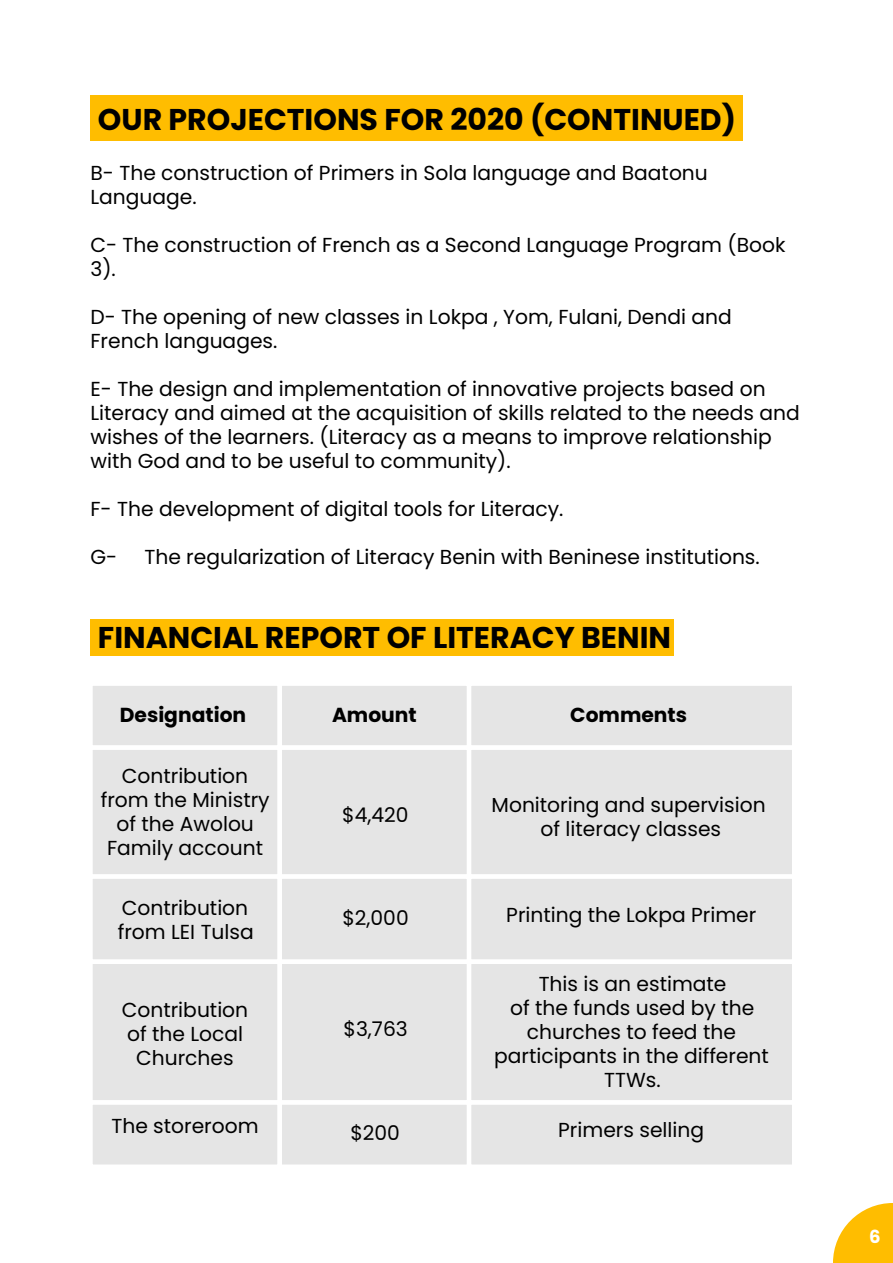
<style>
.page{position:relative;width:893px;height:1263px;background:#fff}
.page>*{position:absolute;margin:0;border:0;box-sizing:border-box;transform-origin:0 0}
.t1{font:700 30px "Poppins";color:#000}
.t2{font:20.25px/24px "Poppins";color:#000}
.t3{font:700 20.25px "Poppins";color:#000}
.t4{font:700 18px "Poppins";color:#fff}
</style>
<div class="page">
<div style="left:88px;top:681px;width:194px;height:69px;background:#e5e5e5;border:4px solid #fff"></div>
<div style="left:88px;top:745px;width:194px;height:134px;background:#e5e5e5;border:4px solid #fff"></div>
<div style="left:277px;top:681px;width:194px;height:69px;background:#e5e5e5;border:4px solid #fff"></div>
<div style="left:277px;top:745px;width:194px;height:134px;background:#e5e5e5;border:4px solid #fff"></div>
<div style="left:467px;top:681px;width:329px;height:69px;background:#e5e5e5;border:4px solid #fff"></div>
<div style="left:467px;top:745px;width:329px;height:134px;background:#e5e5e5;border:4px solid #fff"></div>
<div style="left:88px;top:874px;width:194px;height:90px;background:#e5e5e5;border:4px solid #fff"></div>
<div style="left:277px;top:874px;width:194px;height:90px;background:#e5e5e5;border:4px solid #fff"></div>
<div style="left:467px;top:874px;width:329px;height:90px;background:#e5e5e5;border:4px solid #fff"></div>
<div style="left:88px;top:1100px;width:194px;height:69px;background:#e5e5e5;border:4px solid #fff"></div>
<div style="left:277px;top:1100px;width:194px;height:69px;background:#e5e5e5;border:4px solid #fff"></div>
<div style="left:467px;top:1100px;width:329px;height:69px;background:#e5e5e5;border:4px solid #fff"></div>
<div style="left:88px;top:959px;width:194px;height:145px;background:#e5e5e5;border:4px solid #fff"></div>
<div style="left:277px;top:959px;width:194px;height:145px;background:#e5e5e5;border:4px solid #fff"></div>
<div style="left:467px;top:959px;width:329px;height:145px;background:#e5e5e5;border:4px solid #fff"></div>
<svg style="left:833px;top:1203px;width:60px;height:60px"></svg>
<div style="left:90px;top:620px;width:584px;height:36px;background:#ffbd00"></div>
<div style="left:90px;top:95px;width:653px;height:46px;background:#ffbd00"></div>
<h1 class="t1" style="left:98px;top:102px;width:640px">OUR PROJECTIONS FOR 2020 (CONTINUED)</h1>
<p class="t2" style="left:90px;top:161px;width:619px">B- The construction of Primers in Sola language and Baatonu<br>Language.</p>
<p class="t2" style="left:90px;top:233px;width:696px">C- The construction of French as a Second Language Program (Book<br>3).</p>
<p class="t2" style="left:90px;top:305px;width:643px">D- The opening of new classes in Lokpa , Yom, Fulani, Dendi and<br>French languages.</p>
<p class="t2" style="left:90px;top:377px;width:711px">E- The design and implementation of innovative projects based on Literacy and aimed at the acquisition of skills related to the needs and wishes of the learners. (Literacy as a means to improve relationship with God and to be useful to community).</p>
<p class="t2" style="left:90px;top:497px;width:475px">F- The development of digital tools for Literacy.</p>
<p class="t2" style="left:90px;top:545px;width:28px">G-</p>
<p class="t2" style="left:144px;top:545px;width:617px">The regularization of Literacy Benin with Beninese institutions.</p>
<h1 class="t1" style="left:98px;top:620px;width:575px">FINANCIAL REPORT OF LITERACY BENIN</h1>
<p class="t3" style="left:120px;top:703px;width:128px">Designation</p>
<p class="t2" style="left:101px;top:764px;width:170px;text-align:center">Contribution from the Ministry of the Awolou<br>Family account</p>
<p class="t3" style="left:332px;top:703px;width:86px">Amount</p>
<p class="t2" style="left:342px;top:803px;width:68px">$4,420</p>
<p class="t3" style="left:570px;top:703px;width:118px">Comments</p>
<p class="t2" style="left:492px;top:793px;width:276px;text-align:center">Monitoring and supervision of literacy classes</p>
<p class="t2" style="left:118px;top:896px;width:138px">Contribution from LEI Tulsa</p>
<p class="t2" style="left:342px;top:906px;width:68px">$2,000</p>
<p class="t2" style="left:506px;top:903px;width:252px">Printing the Lokpa Primer</p>
<p class="t2" style="left:122px;top:998px;width:128px;text-align:center">Contribution of the Local<br>Churches</p>
<p class="t2" style="left:111px;top:1114px;width:149px">The storeroom</p>
<p class="t2" style="left:343px;top:1017px;width:66px">$3,763</p>
<p class="t2" style="left:494px;top:972px;width:276px;text-align:center">This is an estimate<br>of the funds used by the churches to feed the participants in the different<br>TTWs.</p>
<p class="t2" style="left:350px;top:1120px;width:51px">$200</p>
<p class="t2" style="left:558px;top:1118px;width:147px">Primers selling</p>
<p class="t4" style="left:869px;top:1227px;width:13px">6</p>
</div>
